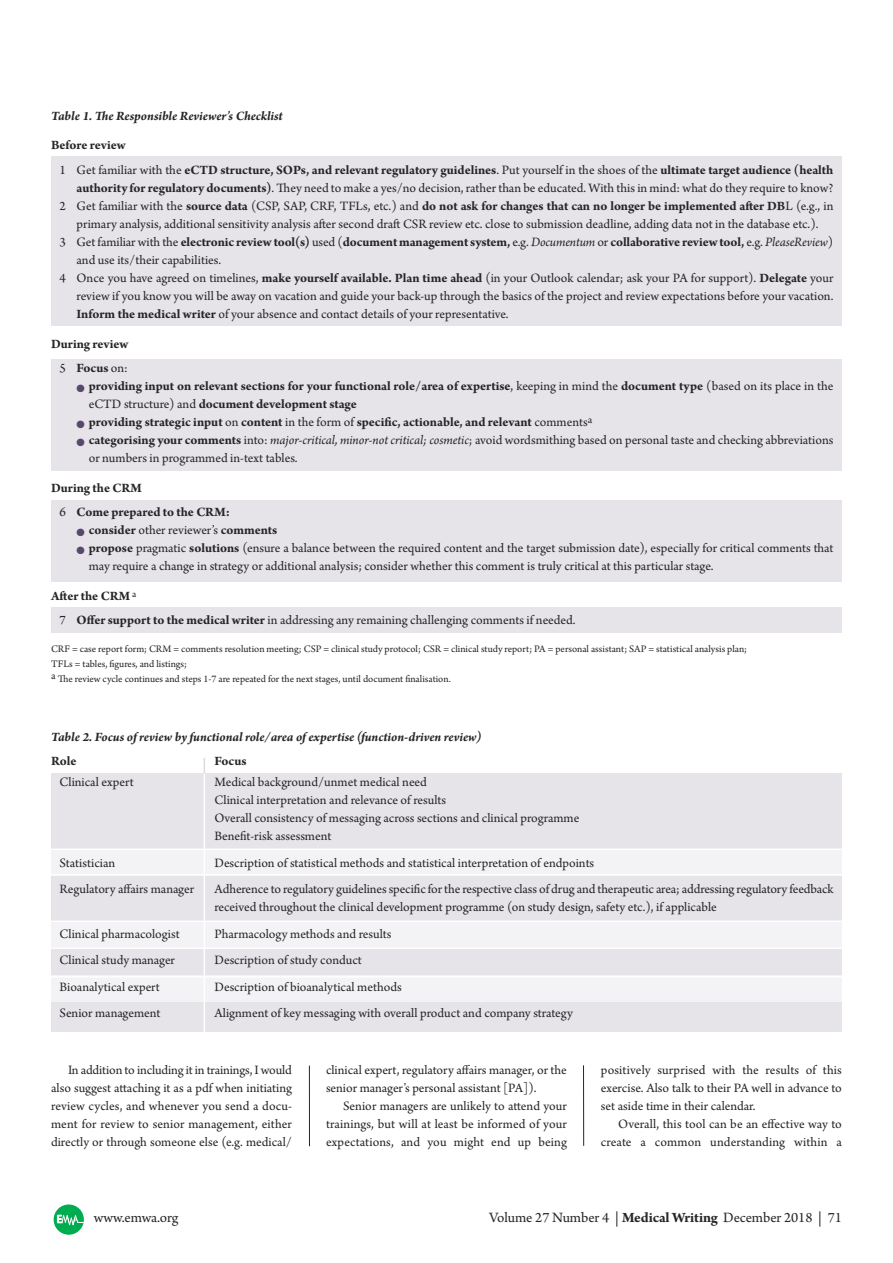
<style>
.page{position:relative;width:893px;height:1263px;background:#fff}
.page>*{position:absolute;margin:0;border:0;box-sizing:border-box;transform-origin:0 0}
.t1{font:15px "Arno Pro";letter-spacing:-.005em;color:#272526}
.t2{font:13.5px/18px "Arno Pro";color:#272526}
.t3{font:700 13.5px/24px "Arno Pro";letter-spacing:-.005em;color:#272526}
.t4{font:italic 700 13.5px "Arno Pro";letter-spacing:-.005em;color:#272526}
.t5{font:10.5px/15px "Arno Pro";color:#272526}
.s1{font-weight:400}
.s2{font-weight:700}
.s3{font-weight:400;font-style:italic}
.s4{color:#59476d}
.s5{font-style:italic}
</style>
<div class="page">
<div style="left:51px;top:774px;width:791px;height:258px;background:#e6e3e9"></div>
<div style="left:51px;top:156px;width:791px;height:170px;background:#e6e3e9"></div>
<div style="left:51px;top:359px;width:791px;height:112px;background:#e6e3e9"></div>
<div style="left:51px;top:501px;width:791px;height:81px;background:#e6e3e9"></div>
<div style="left:51px;top:608px;width:791px;height:25px;background:#e6e3e9"></div>
<div style="left:51px;top:849px;width:791px;height:27px;background:#f3f2f5"></div>
<div style="left:51px;top:921px;width:791px;height:27px;background:#f3f2f5"></div>
<div style="left:51px;top:975px;width:791px;height:27px;background:#f3f2f5"></div>
<svg style="left:54px;top:1204px;width:30px;height:31px"></svg>
<hr style="left:51px;top:947px;width:791px;height:2px;background:#fff">
<hr style="left:51px;top:848px;width:791px;height:2px;background:#fff">
<hr style="left:51px;top:920px;width:791px;height:2px;background:#fff">
<hr style="left:51px;top:874px;width:791px;height:1px;background:#fff">
<hr style="left:51px;top:976px;width:791px;height:1px;background:#fff">
<hr style="left:204px;top:758px;width:1px;height:286px;background:#fff">
<svg style="left:204px;top:758px;width:1px;height:16px"></svg>
<hr style="left:583px;top:1065px;width:1px;height:81px;background:#272526">
<hr style="left:309px;top:1066px;width:1px;height:80px;background:#272526">
<p class="t4" style="left:51px;top:111px;width:233px">Table 1. The Responsible Reviewer’s Checklist</p>
<p class="t3" style="left:60px;top:133px;width:775px;line-height:25.5px;text-indent:-9px">Before review<br><span class="s1">1 Get familiar with the</span> eCTD structure, SOPs, and relevant regulatory guidelines<span class="s1">. Put yourself in the shoes of the</span> ultimate target audience (health</p>
<p class="t2" style="left:77px;top:180px;width:758px"><span class="s2">authority forregulatory documents)</span>. They need to make a yes/no decision, rather than be educated. With this in mind: what do they require to know?</p>
<p class="t3" style="left:60px;top:195px;width:775px"><span class="s1">2 Get familiar with the</span> source data <span class="s1">(CSP, SAP, CRF, TFLs, etc.) and</span> do not ask for changes that can no longer be implemented after DB<span class="s1">L (e.g., in</span></p>
<p class="t2" style="left:77px;top:216px;width:743px">primary analysis, additional sensitivity analysis after second draft CSR review etc. close to submission deadline, adding data not in the database etc.).</p>
<p class="t3" style="left:60px;top:231px;width:775px"><span class="s1">3 Get familiar with the</span> electronic reviewtool(s) <span class="s1">used (</span>documentmanagementsystem, <span class="s1">e.g.</span> <span class="s3">Documentum</span> <span class="s1">or</span> collaborative reviewtool, <span class="s1">e.g.</span> <span class="s3">PleaseReview</span><span class="s1">)</span></p>
<p class="t2" style="left:77px;top:252px;width:146px">and use its/their capabilities.</p>
<p class="t2" style="left:60px;top:270px;width:775px">4 Once you have agreed on timelines, <span class="s2">make yourself available. Plan time ahead</span> (in your Outlook calendar; ask your PA for support). <span class="s2">Delegate</span> your</p>
<p class="t2" style="left:77px;top:288px;width:758px">review if you know you will be away on vacation and guide your back-up through the basics of the project and review expectations before your vacation.</p>
<p class="t2" style="left:77px;top:306px;width:434px"><span class="s2">Inform the medical writer</span> of your absence and contact details of your representative.</p>
<p class="t3" style="left:51px;top:333px;width:79px;text-align:center">During review<br><span class="s1">5</span> Focus <span class="s1">on:</span></p>
<p class="t3" style="left:89px;top:378px;width:746px;line-height:18px;text-indent:-12px"><span class="s4">●</span> providing input on relevant sections for your functional role/area of expertise<span class="s1">, keeping in mind the</span> document type <span class="s1">(based on its place in the eCTD structure) and</span> document development stage</p>
<p class="t3" style="left:77px;top:411px;width:517px"><span class="s4">●</span> providing strategic input <span class="s1">on</span> content <span class="s1">in the form of</span> specific, actionable, and relevant <span class="s1">comments</span><sup>a</sup></p>
<p class="t2" style="left:89px;top:432px;width:746px;text-indent:-12px"><span class="s4">●</span> <span class="s2">categorising your comments</span> into: <span class="s5">major-critical, minor-not critical; cosmetic</span>; avoid wordsmithing based on personal taste and checking abbreviations or numbers in programmed in-text tables.</p>
<p class="t3" style="left:60px;top:477px;width:172px;text-indent:-9px">During the CRM<br><span class="s1">6</span> Come prepared to the CRM:</p>
<p class="t3" style="left:77px;top:519px;width:202px"><span class="s4">●</span> consider <span class="s1">other reviewer’s</span> comments</p>
<p class="t2" style="left:89px;top:540px;width:746px;text-indent:-12px"><span class="s4">●</span> <span class="s2">propose</span> pragmatic <span class="s2">solutions</span> (ensure a balance between the required content and the target submission date), especially for critical comments that may require a change in strategy or additional analysis; consider whether this comment is truly critical at this particular stage.</p>
<p class="t2" style="left:60px;top:585px;width:518px;line-height:24px;text-indent:-9px"><span class="s2">After the CRM</span> <sup>a<br></sup>7 <span class="s2">Offer support to the medical writer</span> in addressing any remaining challenging comments if needed.</p>
<p class="t5" style="left:51px;top:642px;width:697px">CRF = case report form; CRM = comments resolution meeting; CSP = clinical study protocol; CSR = clinical study report; PA = personal assistant; SAP = statistical analysis plan;<br>TFLs = tables, figures, and listings;<br><sup>a</sup> The review cycle continues and steps 1-7 are repeated for the next stages, until document finalisation.</p>
<p class="t4" style="left:51px;top:732px;width:432px">Table 2. Focus of review by functional role/area of expertise (function-driven review)</p>
<p class="t3" style="left:51px;top:750px;width:27px">Role</p>
<p class="t3" style="left:215px;top:750px;width:34px">Focus</p>
<p class="t2" style="left:60px;top:774px;width:76px">Clinical expert</p>
<p class="t2" style="left:214px;top:774px;width:367px">Medical background/unmet medical need<br>Clinical interpretation and relevance of results<br>Overall consistency of messaging across sections and clinical programme Benefit-risk assessment</p>
<p class="t2" style="left:60px;top:855px;width:57px">Statistician</p>
<p class="t2" style="left:215px;top:855px;width:381px">Description of statistical methods and statistical interpretation of endpoints</p>
<p class="t2" style="left:60px;top:881px;width:136px">Regulatory affairs manager</p>
<p class="t2" style="left:214px;top:881px;width:621px">Adherence to regulatory guidelines specific for the respective class of drug and therapeutic area; addressing regulatory feedback received throughout the clinical development programme (on study design, safety etc.), if applicable</p>
<p class="t2" style="left:60px;top:926px;width:122px">Clinical pharmacologist</p>
<p class="t2" style="left:215px;top:926px;width:178px">Pharmacology methods and results</p>
<p class="t2" style="left:60px;top:952px;width:117px">Clinical study manager</p>
<p class="t2" style="left:215px;top:952px;width:149px">Description of study conduct</p>
<p class="t2" style="left:60px;top:979px;width:102px">Bioanalytical expert</p>
<p class="t2" style="left:215px;top:979px;width:189px">Description of bioanalytical methods</p>
<p class="t2" style="left:60px;top:1005px;width:102px">Senior management</p>
<p class="t2" style="left:215px;top:1005px;width:360px">Alignment of key messaging with overall product and company strategy</p>
<p class="t2" style="left:51px;top:1062px;width:242px;text-align:justify;text-indent:17px">In addition to including it in trainings, I would also suggest attaching it as a pdf when initiating review cycles, and whenever you send a docu&shy;ment for review to senior management, either directly or through someone else (e.g. medical/</p>
<p class="t2" style="left:326px;top:1062px;width:242px">clinical expert, regulatory affairs manager, or the senior manager’s personal assistant [PA]).</p>
<p class="t2" style="left:326px;top:1098px;width:242px;text-align:justify;text-indent:17px">Senior managers are unlikely to attend your trainings, but will at least be informed of your expectations, and you might end up being</p>
<p class="t2" style="left:601px;top:1062px;width:242px;text-align:justify">positively surprised with the results of this exercise. Also talk to their PA well in advance to set aside time in their calendar.</p>
<p class="t2" style="left:601px;top:1116px;width:242px;text-align:right">Overall, this tool can be an effective way to create a common understanding within a</p>
<p class="t1" style="left:94px;top:1212px;width:86px">www.emwa.org</p>
<p class="t1" style="left:489px;top:1212px;width:354px">Volume 27 Number 4 | <span class="s2">Medical Writing</span> December 2018 | 71</p>
</div>
